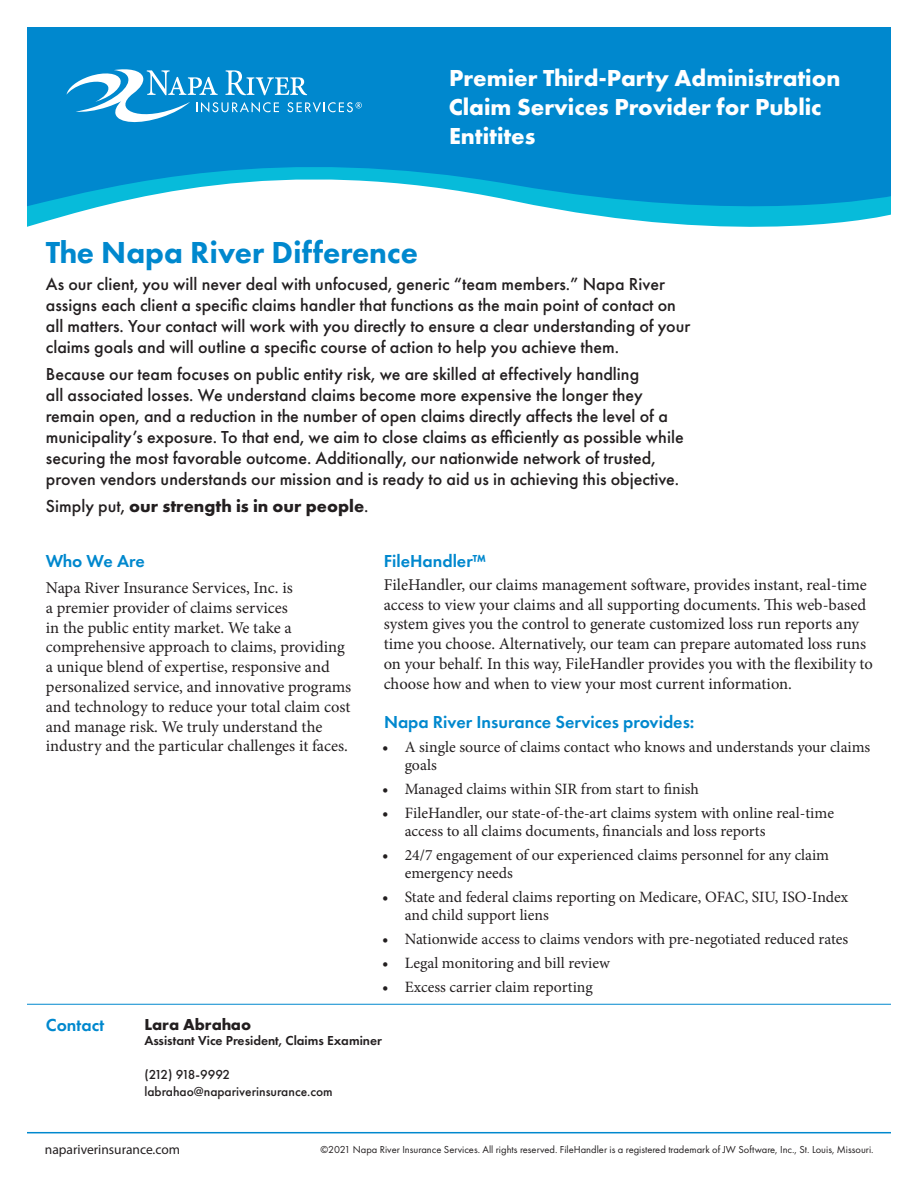
<style>
.page{position:relative;width:918px;height:1188px;background:#fff}
.page>*{position:absolute;margin:0;border:0;box-sizing:border-box;transform-origin:0 0}
.TOP_INTRO__pms3005{font:800 31.5px "Futura PT";color:#0088ce}
.t1{font:700 24px/28.8px "Futura PT";color:#fff}
.INTRO_BODY{font:500 18px/21px "Futura PT";color:#231f20}
.BODY_HEADER__pms3005{font:600 18px "Futura PT";color:#0088ce}
.INTRO_BODY-2{font:700 18px "Futura PT";color:#231f20}
.BODY{font:16.5px/19.8px "Minion Pro";letter-spacing:-.005em;color:#231f20}
.NAME{font:700 16.5px "Futura PT";color:#231f20}
.t2{font:15.75px/18px "Minion Pro";color:#231f20}
.t3{font:600 13.5px "Futura PT";color:#231f20}
.CONTACT_INFO{font:500 13.5px "Futura PT";color:#231f20}
.t4{font:13.5px "Myriad Pro";color:#231f20}
.CONTACT_INFO-2{font:500 13.5px "Futura PT";letter-spacing:-.11em;color:#231f20}
.t5{font:10.5px "Futura PT";color:#231f20}
.s1{font-weight:500}
.s2{font-size:16.5px}
</style>
<div class="page">
<hr style="left:27px;top:1132px;width:864px;height:1px;background:#0088ce">
<svg style="left:27px;top:27px;width:864px;height:198px;fill:#0088ce"></svg>
<svg style="left:67px;top:68px;width:295px;height:57px"></svg>
<hr style="left:27px;top:1004px;width:864px;height:1px;background:#0088ce">
<p class="t1" style="left:449px;top:63px;width:393px">Premier Third-Party Administration<br>Claim Services Provider for Public<br>Entitites</p>
<p class="TOP_INTRO__pms3005" style="left:46px;top:233px;width:374px">The Napa River Difference</p>
<p class="INTRO_BODY" style="left:46px;top:274px;width:646px">As our client, you will never deal with unfocused, generic “team members.” Napa River assigns each client a specific claims handler that functions as the main point of contact on all matters. Your contact will work with you directly to ensure a clear understanding of your claims goals and will outline a specific course of action to help you achieve them.</p>
<p class="INTRO_BODY" style="left:46px;top:364px;width:639px">Because our team focuses on public entity risk, we are skilled at effectively handling<br>all associated losses. We understand claims become more expensive the longer they remain open, and a reduction in the number of open claims directly affects the level of a municipality’s exposure. To that end, we aim to close claims as efficiently as possible while securing the most favorable outcome. Additionally, our nationwide network of trusted, proven vendors understands our mission and is ready to aid us in achieving this objective.</p>
<p class="INTRO_BODY-2" style="left:46px;top:495px;width:324px"><span class="s1">Simply put,</span> our strength is in our people<span class="s1">.</span></p>
<p class="BODY_HEADER__pms3005" style="left:384px;top:550px;width:104px">FileHandler™</p>
<p class="BODY" style="left:384px;top:575px;width:491px">FileHandler, our claims management software, provides instant, real-time access to view your claims and all supporting documents. This web-based system gives you the control to generate customized loss run reports any time you choose. Alternatively, our team can prepare automated loss runs on your behalf. In this way, FileHandler provides you with the flexibility to choose how and when to view your most current information.</p>
<p class="BODY_HEADER__pms3005" style="left:46px;top:550px;width:100px">Who We Are</p>
<p class="BODY" style="left:46px;top:578px;width:307px">Napa River Insurance Services, Inc. is<br>a premier provider of claims services<br>in the public entity market. We take a comprehensive approach to claims, providing a unique blend of expertise, responsive and personalized service, and innovative programs and technology to reduce your total claim cost and manage risk. We truly understand the industry and the particular challenges it faces.</p>
<p class="BODY_HEADER__pms3005" style="left:384px;top:710px;width:312px">Napa River Insurance Services provides:</p>
<p class="t2" style="left:405px;top:738px;width:467px;text-indent:-23px"><span class="s2">•</span> A single source of claims contact who knows and understands your claims goals</p>
<p class="t2" style="left:382px;top:780px;width:318px"><span class="s2">•</span> Managed claims within SIR from start to finish</p>
<p class="t2" style="left:405px;top:804px;width:431px;text-indent:-23px"><span class="s2">•</span> FileHandler, our state-of-the-art claims system with online real-time access to all claims documents, financials and loss reports</p>
<p class="t2" style="left:405px;top:846px;width:426px;text-indent:-23px"><span class="s2">•</span> 24/7 engagement of our experienced claims personnel for any claim emergency needs</p>
<p class="t2" style="left:405px;top:888px;width:445px;text-indent:-23px"><span class="s2">•</span> State and federal claims reporting on Medicare, OFAC, SIU, ISO-Index and child support liens</p>
<p class="t2" style="left:382px;top:930px;width:468px"><span class="s2">•</span> Nationwide access to claims vendors with pre-negotiated reduced rates</p>
<p class="t2" style="left:382px;top:954px;width:229px"><span class="s2">•</span> Legal monitoring and bill review</p>
<p class="t2" style="left:382px;top:978px;width:212px"><span class="s2">•</span> Excess carrier claim reporting</p>
<p class="BODY_HEADER__pms3005" style="left:46px;top:1013px;width:60px">Contact</p>
<p class="NAME" style="left:144px;top:1013px;width:108px">Lara Abrahao</p>
<p class="t3" style="left:144px;top:1032px;width:239px">Assistant Vice President, Claims Examiner</p>
<p class="CONTACT_INFO-2" style="left:144px;top:1066px;width:87px">(212) 918-9992</p>
<p class="CONTACT_INFO" style="left:144px;top:1083px;width:190px">labrahao@napariverinsurance.com</p>
<p class="t4" style="left:45px;top:1141px;width:137px">napariverinsurance.com</p>
<p class="t5" style="left:321px;top:1143px;width:555px">©2021 Napa River Insurance Services. All rights reserved. FileHandler is a registered trademark of JW Software, Inc., St. Louis, Missouri.</p>
</div>
